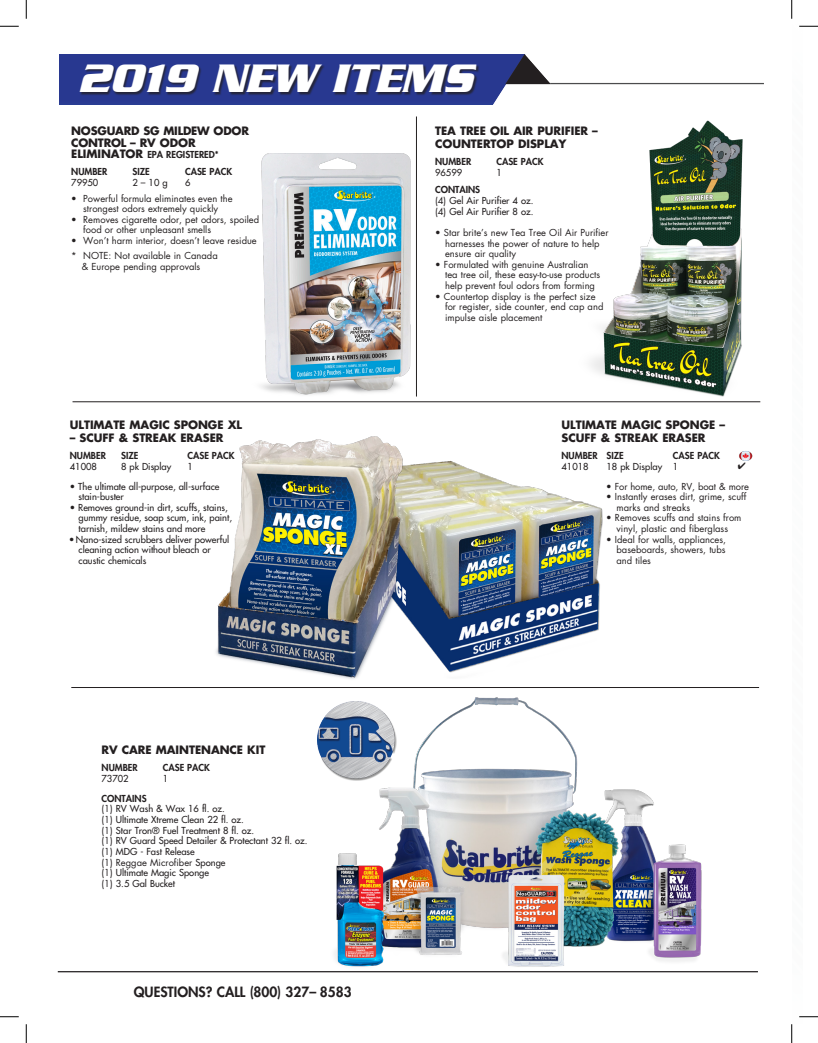
<style>
.page{position:relative;width:818px;height:1043px;background:#fff}
.page>*{position:absolute;margin:0;border:0;box-sizing:border-box;transform-origin:0 0}
.t1{font:italic 700 42.88px "Serpentine";letter-spacing:-.01em;color:#fff}
.t2{font:800 13.75px "Futura";color:#231f20}
.t3{font:700 11.25px/12.5px "Futura";letter-spacing:-.005em;color:#231f20}
.t4{font:9.38px/10.6px "Futura";color:#231f20}
.t5{font:9.38px/10.6px "Futura";color:#231f20}
.t6{font:800 9.38px "Futura";color:#231f20}
.s1{font-weight:700;font-size:11.25px}
.s2{font-weight:300;font-stretch:condensed}
.s3{font-style:inherit}
</style>
<div class="page">
<hr style="left:63px;top:83px;width:700px;height:1px;background:#4b4c4d">
<img style="left:60px;top:55px;width:490px;height:50px">
<div style="left:80px;top:65px;width:399px;height:30px;background:#231f20;opacity:.75"></div>
<hr style="left:58px;top:971px;width:699px;height:1px;background:#231f20">
<hr style="left:72px;top:401px;width:688px;height:1px;background:#231f20">
<hr style="left:71px;top:687px;width:688px;height:1px;background:#231f20">
<img style="left:404px;top:461px;width:199px;height:212px">
<img style="left:739px;top:451px;width:13px;height:10px">
<hr style="left:416px;top:116px;width:1px;height:280px;background:#231f20">
<img style="left:322px;top:697px;width:391px;height:276px">
<img style="left:216px;top:436px;width:188px;height:243px">
<img style="left:577px;top:120px;width:184px;height:283px">
<img style="left:318px;top:701px;width:78px;height:79px">
<img style="left:261px;top:153px;width:149px;height:242px">
<svg style="left:0;top:25px;width:19px;height:2px"></svg>
<svg style="left:799px;top:25px;width:19px;height:2px"></svg>
<svg style="left:0;top:1016px;width:19px;height:1px"></svg>
<svg style="left:799px;top:1016px;width:19px;height:1px"></svg>
<svg style="left:25px;top:0;width:2px;height:19px"></svg>
<svg style="left:25px;top:1024px;width:2px;height:18px"></svg>
<svg style="left:791px;top:0;width:1px;height:19px"></svg>
<svg style="left:791px;top:1024px;width:1px;height:18px"></svg>
<p class="t1" style="left:78px;top:54px;width:396px">2019 NEW ITEMS</p>
<p class="t3" style="left:71px;top:125px;width:179px;line-height:11.2px">NOSGUARD SG MILDEW ODOR<br>CONTROL – RV ODOR</p>
<p class="t6" style="left:71px;top:148px;width:149px"><span class="s1">ELIMINATOR</span> EPA REGISTERED*</p>
<p class="t6" style="left:71px;top:165px;width:38px">NUMBER</p>
<p class="t6" style="left:132px;top:165px;width:19px">SIZE</p>
<p class="t6" style="left:185px;top:165px;width:49px">CASE PACK</p>
<p class="t5" style="left:71px;top:177px;width:29px">79950</p>
<p class="t5" style="left:132px;top:177px;width:37px">2 – 10 g</p>
<p class="t5" style="left:185px;top:177px;width:7px">6</p>
<p class="t4" style="left:71px;top:193px;width:163px;text-align:center">• Powerful formula eliminates even the strongest odors extremely quickly</p>
<p class="t4" style="left:71px;top:214px;width:189px">• Removes cigarette odor, pet odors, spoiled</p>
<p class="t4" style="left:83px;top:224px;width:129px">food or other unpleasant smells</p>
<p class="t4" style="left:71px;top:235px;width:187px">• Won’t harm interior, doesn’t leave residue</p>
<p class="t4" style="left:82px;top:250px;width:137px;text-indent:-11px">* NOTE: Not available in Canada &amp; Europe pending approvals</p>
<p class="t3" style="left:70px;top:418px;width:174px">ULTIMATE MAGIC SPONGE XL</p>
<p class="t3" style="left:70px;top:431px;width:155px">– SCUFF &amp; STREAK ERASER</p>
<p class="t6" style="left:70px;top:450px;width:38px">NUMBER</p>
<p class="t6" style="left:121px;top:450px;width:19px">SIZE</p>
<p class="t6" style="left:187px;top:450px;width:49px">CASE PACK</p>
<p class="t5" style="left:70px;top:461px;width:29px">41008</p>
<p class="t5" style="left:121px;top:461px;width:52px">8 pk Display</p>
<p class="t5" style="left:187px;top:461px;width:7px">1</p>
<p class="t5" style="left:79px;top:480px;width:142px;text-indent:-9px">• The ultimate all-purpose, all-surface stain-buster</p>
<p class="t5" style="left:79px;top:502px;width:155px;text-indent:-9px">• Removes ground-in dirt, scuffs, stains, gummy residue, soap scum, ink, paint, tarnish, mildew stains and more</p>
<p class="t5" style="left:79px;top:534px;width:152px;text-indent:-9px"><span class="s2">•</span> Nano-sized scrubbers deliver powerful cleaning action without bleach or caustic chemicals</p>
<p class="t3" style="left:101px;top:743px;width:165px">RV CARE MAINTENANCE KIT</p>
<p class="t6" style="left:101px;top:761px;width:38px">NUMBER</p>
<p class="t6" style="left:163px;top:761px;width:49px">CASE PACK</p>
<p class="t5" style="left:101px;top:773px;width:29px">73702</p>
<p class="t5" style="left:163px;top:773px;width:7px">1</p>
<p class="t6" style="left:101px;top:792px;width:47px">CONTAINS</p>
<p class="t5" style="left:101px;top:803px;width:125px"><span class="s3">(1)</span> RV Wash &amp; Wax 16 fl. oz.</p>
<p class="t5" style="left:101px;top:814px;width:144px"><span class="s3">(1)</span> Ultimate Xtreme Clean 22 fl. oz.</p>
<p class="t5" style="left:101px;top:824px;width:154px"><span class="s3">(1)</span> Star Tron® Fuel Treatment 8 fl. oz.</p>
<p class="t5" style="left:101px;top:835px;width:207px"><span class="s3">(1)</span> RV Guard Speed Detailer &amp; Protectant 32 fl. oz.</p>
<p class="t5" style="left:101px;top:846px;width:95px"><span class="s3">(1)</span> MDG - Fast Release</p>
<p class="t4" style="left:101px;top:856px;width:125px">(1) Reggae Microfiber <span class="s3">Sponge</span></p>
<p class="t5" style="left:101px;top:867px;width:109px"><span class="s3">(1)</span> Ultimate Magic Sponge</p>
<p class="t5" style="left:101px;top:878px;width:75px"><span class="s3">(1)</span> 3.5 Gal Bucket</p>
<p class="t2" style="left:134px;top:982px;width:219px">QUESTIONS? CALL (800) 327– 8583</p>
<p class="t3" style="left:435px;top:124px;width:164px">TEA TREE OIL AIR PURIFIER –<br>COUNTERTOP DISPLAY</p>
<p class="t6" style="left:435px;top:155px;width:38px">NUMBER</p>
<p class="t6" style="left:496px;top:155px;width:49px">CASE PACK</p>
<p class="t5" style="left:435px;top:167px;width:29px">96599</p>
<p class="t5" style="left:496px;top:167px;width:7px">1</p>
<p class="t6" style="left:435px;top:184px;width:47px">CONTAINS</p>
<p class="t5" style="left:435px;top:195px;width:100px"><span class="s3">(4)</span> Gel Air Purifier 4 oz.</p>
<p class="t5" style="left:435px;top:206px;width:100px"><span class="s3">(4)</span> Gel Air Purifier 8 oz.</p>
<p class="t4" style="left:445px;top:227px;width:165px;text-indent:-10px">• Star brite’s new Tea Tree Oil Air Purifier harnesses the power of nature to help ensure air quality</p>
<p class="t4" style="left:445px;top:259px;width:156px;text-indent:-10px">• Formulated with genuine Australian tea tree oil, these easy-to-use products help prevent foul odors from forming</p>
<p class="t4" style="left:445px;top:291px;width:160px;text-indent:-10px">• Countertop display is the perfect size for register, side counter, end cap and impulse aisle placement</p>
<p class="t3" style="left:561px;top:418px;width:165px">ULTIMATE MAGIC SPONGE –<br>SCUFF &amp; STREAK ERASER</p>
<p class="t6" style="left:561px;top:450px;width:64px">NUMBER SIZE</p>
<p class="t6" style="left:672px;top:450px;width:49px">CASE PACK</p>
<p class="t5" style="left:561px;top:461px;width:29px">41018</p>
<p class="t5" style="left:606px;top:461px;width:73px">18 pk Display 1</p>
<p class="t4" style="left:606px;top:480px;width:144px">• For home, auto, RV, boat &amp; more</p>
<p class="t4" style="left:616px;top:491px;width:131px;text-indent:-10px">• Instantly erases dirt, grime, scuff marks and streaks</p>
<p class="t4" style="left:606px;top:512px;width:137px;text-align:center">• Removes scuffs and stains from vinyl, plastic and fiberglass</p>
<p class="t4" style="left:616px;top:534px;width:111px;text-align:justify;text-indent:-10px">• Ideal for walls, appliances, baseboards, showers, tubs and tiles</p>
</div>
